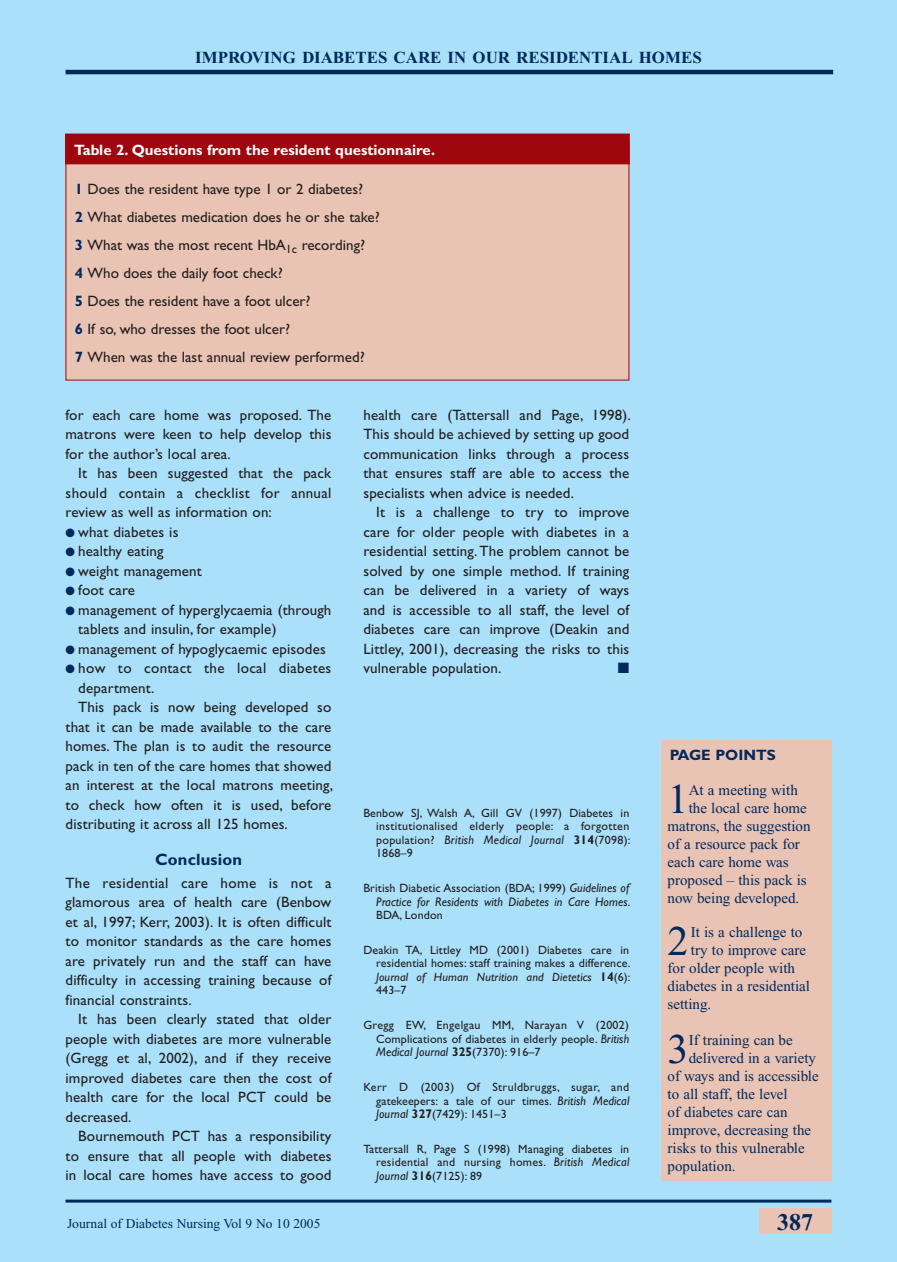
<style>
.page{position:relative;width:897px;height:1262px;background:#fff}
.page>*{position:absolute;margin:0;border:0;box-sizing:border-box;transform-origin:0 0}
.t1{font:42.15px "Times New Roman";color:#00295c}
.t2{font:700 24px "Times New Roman";color:#00295c}
.t3{font:700 16.8px "Times New Roman";color:#00295c}
.t4{font:700 16.5px "Gill Sans";letter-spacing:.01em;color:#00295c}
.t5{font:15px/19.5px "Gill Sans";letter-spacing:.01em;color:#231f20;text-align:justify}
.t6{font:15px "Times New Roman";color:#00295c}
.t7{font:700 15px "Gill Sans";color:#fff}
.t8{font:700 15px "Gill Sans";color:#00295c}
.t9{font:15px "Zapf Dingbats ITC";color:#00295c}
.t10{font:13.5px "Times New Roman";color:#00295c}
.t11{font:italic 12.6px "Gill Sans";letter-spacing:.01em;color:#231f20;scale:.95 1}
.t12{font:12px/13.5px "Gill Sans";letter-spacing:.01em;color:#231f20;text-align:justify}
.t13{font:12px/13.5px "Gill Sans";letter-spacing:.03em;color:#231f20;text-align:right}
.s1{font-weight:700;color:#00295c}
.s2{color:#00295c}
.s3{font-style:normal;font-size:12px}
.s4{font-weight:700;font-style:normal}
.s5{font-style:italic;font-size:12.6px}
.s6{font-style:italic}
.s7{font-weight:700;font-size:12.6px}
</style>
<div class="page">
<div style="left:0;top:0;width:896px;height:1261px;background:#aae0f9"></div>
<hr style="left:66px;top:70px;width:767px;height:4px;background:#00295c">
<div style="left:661px;top:739px;width:170px;height:441px;background:#e9c3b3"></div>
<hr style="left:66px;top:1199px;width:765px;height:3px;background:#00295c">
<div style="left:759px;top:1207px;width:72px;height:26px;background:#e9c3b3"></div>
<div style="left:66px;top:143px;width:563px;height:237px;background:#e9c3b3"></div>
<div style="left:66px;top:134px;width:563px;height:30px;background:#9d070d"></div>
<p class="t3" style="left:195px;top:48px;width:508px">IMPROVING DIABETES CARE IN OUR RESIDENTIAL HOMES</p>
<p class="t7" style="left:74px;top:141px;width:362px">Table 2. Questions from the resident questionnaire.</p>
<p class="t5" style="left:75px;top:174px;width:306px;line-height:28px;text-align:left"><span class="s1">1</span> Does the resident have type 1 or 2 diabetes?<br><span class="s1">2</span> What diabetes medication does he or she take?<br><span class="s1">3</span> What was the most recent HbA<sub>1c</sub> recording?<br><span class="s1">4</span> Who does the daily foot check?<br><span class="s1">5</span> Does the resident have a foot ulcer?<br><span class="s1">6</span> If so, who dresses the foot ulcer?<br><span class="s1">7</span> When was the last annual review performed?</p>
<p class="t5" style="left:66px;top:404px;width:267px">for each care home was proposed. The matrons were keen to help develop this for the author’s local area.</p>
<p class="t5" style="left:66px;top:463px;width:267px;text-indent:13px">It has been suggested that the pack should contain a checklist for annual review as well as information on:</p>
<p class="t5" style="left:66px;top:521px;width:114px"><span class="s2">●</span> what diabetes is</p>
<p class="t5" style="left:66px;top:541px;width:99px"><span class="s2">●</span> healthy eating</p>
<p class="t5" style="left:66px;top:560px;width:138px"><span class="s2">●</span> weight management</p>
<p class="t5" style="left:66px;top:580px;width:71px"><span class="s2">●</span> foot care</p>
<p class="t5" style="left:78px;top:599px;width:255px;text-indent:-13px"><span class="s2">●</span> management of hyperglycaemia (through tablets and insulin, for example)</p>
<p class="t5" style="left:66px;top:638px;width:262px"><span class="s2">●</span> management of hypoglycaemic episodes</p>
<p class="t5" style="left:66px;top:658px;width:267px"><span class="s2">●</span> how to contact the local diabetes</p>
<p class="t5" style="left:78px;top:677px;width:78px">department.</p>
<p class="t5" style="left:78px;top:697px;width:254px">This pack is now being developed so</p>
<p class="t5" style="left:66px;top:716px;width:267px">that it can be made available to the care</p>
<p class="t5" style="left:66px;top:736px;width:267px">homes. The plan is to audit the resource</p>
<p class="t5" style="left:66px;top:755px;width:267px">pack in ten of the care homes that showed</p>
<p class="t5" style="left:66px;top:775px;width:269px">an interest at the local matrons meeting,</p>
<p class="t5" style="left:66px;top:794px;width:267px">to check how often it is used, before</p>
<p class="t5" style="left:66px;top:814px;width:224px">distributing it across all 125 homes.</p>
<p class="t4" style="left:155px;top:849px;width:88px">Conclusion</p>
<p class="t5" style="left:66px;top:872px;width:267px">The residential care home is not a glamorous area of health care (Benbow et al, 1997; Kerr, 2003). It is often difficult to monitor standards as the care homes are privately run and the staff can have difficulty in accessing training because of financial constraints.</p>
<p class="t5" style="left:66px;top:1009px;width:267px;text-indent:13px">It has been clearly stated that older people with diabetes are more vulnerable (Gregg et al, 2002), and if they receive improved diabetes care then the cost of health care for the local PCT could be decreased.</p>
<p class="t5" style="left:66px;top:1126px;width:267px;text-indent:13px">Bournemouth PCT has a responsibility to ensure that all people with diabetes in local care homes have access to good</p>
<p class="t5" style="left:363px;top:404px;width:269px">health care (Tattersall and Page, 1998).<br>This should be achieved by setting up good communication links through a process that ensures staff are able to access the specialists when advice is needed.</p>
<p class="t5" style="left:363px;top:502px;width:267px;text-indent:13px">It is a challenge to try to improve care for older people with diabetes in a residential setting. The problem cannot be solved by one simple method. If training can be delivered in a variety of ways and is accessible to all staff, the level of diabetes care can improve (Deakin and Littley, 2001), decreasing the risks to this vulnerable population.</p>
<p class="t9" style="left:617px;top:661px;width:13px">■</p>
<p class="t13" style="left:363px;top:805px;width:267px">Benbow SJ, Walsh A, Gill GV (1997) Diabetes in institutionalised elderly people: a forgotten</p>
<p class="t11" style="left:376px;top:832px;width:269px"><span class="s3">population?</span> British Medical Journal <span class="s4">314</span><span class="s3">(7098):</span></p>
<p class="t12" style="left:376px;top:846px;width:38px">1868–9</p>
<p class="t12" style="left:363px;top:881px;width:267px">British Diabetic Association (BDA; 1999) <span class="s5">Guidelines of</span></p>
<p class="t11" style="left:376px;top:894px;width:269px">Practice for Residents with Diabetes in Care Homes<span class="s3">.</span></p>
<p class="t12" style="left:376px;top:908px;width:68px">BDA, London</p>
<p class="t12" style="left:376px;top:942px;width:256px;text-indent:-13px">Deakin TA, Littley MD (2001) Diabetes care in residential homes: staff training makes a difference.<br><span class="s6">Journal of Human Nutrition and Dietetics</span> <span class="s7">14</span>(6):<br>443–7</p>
<p class="t12" style="left:363px;top:1018px;width:267px;text-align:right">Gregg EW, Engelgau MM, Narayan V (2002)<br>Complications of diabetes in elderly people. <span class="s5">British</span></p>
<p class="t11" style="left:376px;top:1044px;width:174px">Medical Journal <span class="s4">325</span><span class="s3">(7370): 916–7</span></p>
<p class="t12" style="left:376px;top:1080px;width:254px;text-indent:-13px">Kerr D (2003) Of Struldbruggs, sugar, and gatekeepers: a tale of our times. <span class="s5">British Medical Journal</span> <span class="s7">327</span>(7429): 1451–3</p>
<p class="t12" style="left:376px;top:1141px;width:254px;text-indent:-13px">Tattersall R, Page S (1998) Managing diabetes in residential and nursing homes. <span class="s5">British Medical Journal</span> <span class="s7">316</span>(7125): 89</p>
<p class="t8" style="left:669px;top:746px;width:108px">PAGE POINTS</p>
<h1 class="t1" style="left:667px;top:775px;width:23px">1</h1>
<p class="t6" style="left:688px;top:781px;width:111px">At a meeting with</p>
<p class="t6" style="left:688px;top:799px;width:120px">the local care home</p>
<p class="t6" style="left:667px;top:817px;width:144px">matrons, the suggestion</p>
<p class="t6" style="left:667px;top:835px;width:134px">of a resource pack for</p>
<p class="t6" style="left:667px;top:853px;width:123px">each care home was</p>
<p class="t6" style="left:667px;top:871px;width:140px">proposed – this pack is</p>
<p class="t6" style="left:667px;top:889px;width:133px">now being developed.</p>
<h1 class="t1" style="left:667px;top:917px;width:23px">2</h1>
<p class="t6" style="left:690px;top:923px;width:113px">It is a challenge to</p>
<p class="t6" style="left:690px;top:941px;width:117px">try to improve care</p>
<p class="t6" style="left:667px;top:959px;width:129px">for older people with</p>
<p class="t6" style="left:667px;top:977px;width:144px">diabetes in a residential</p>
<p class="t6" style="left:667px;top:995px;width:45px">setting.</p>
<h1 class="t1" style="left:667px;top:1025px;width:23px">3</h1>
<p class="t6" style="left:688px;top:1031px;width:106px">If training can be</p>
<p class="t6" style="left:688px;top:1049px;width:129px">delivered in a variety</p>
<p class="t6" style="left:667px;top:1067px;width:153px">of ways and is accessible</p>
<p class="t6" style="left:667px;top:1085px;width:122px">to all staff, the level</p>
<p class="t6" style="left:667px;top:1103px;width:121px">of diabetes care can</p>
<p class="t6" style="left:667px;top:1121px;width:145px">improve, decreasing the</p>
<p class="t6" style="left:667px;top:1139px;width:139px">risks to this vulnerable</p>
<p class="t6" style="left:667px;top:1157px;width:69px">population.</p>
<p class="t10" style="left:67px;top:1215px;width:255px">Journal of Diabetes Nursing Vol 9 No 10 2005</p>
<h2 class="t2" style="left:777px;top:1208px;width:37px">387</h2>
</div>
